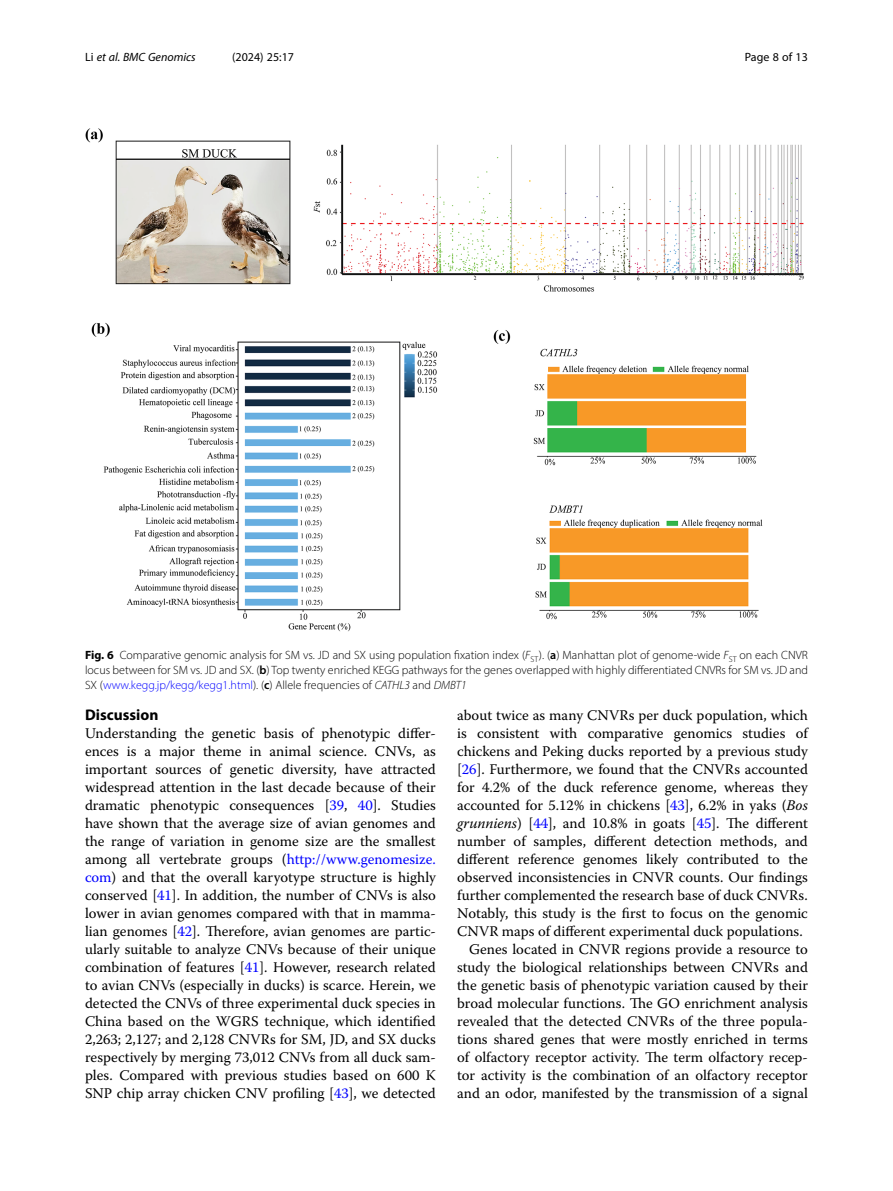
<style>
.page{position:relative;width:893px;height:1191px;background:#fff}
.page>*{position:absolute;margin:0;border:0;box-sizing:border-box;transform-origin:0 0}
.Head_1{font:700 15.45px "Myriad Pro";color:#000}
.Body_Text{font:14.7px/18px "Warnock Pro";color:#000;text-align:justify}
.Body_Text_Indent{font:14.7px/18px "Warnock Pro";color:#000;text-align:justify}
.Figure_Caption{font:300 12px/15px "Myriad Pro";color:#000;text-align:justify}
.t1{font:12px "Myriad Pro";color:#000}
.t2{font:italic 12px "Myriad Pro";color:#000}
.s1{font-style:normal}
.s2{font-weight:700}
.s3{font-style:italic}
.s4{font-weight:600}
.s5{color:#00f}
</style>
<div class="page">
<img style="left:85px;top:128px;width:719px;height:503px">
<p class="t2" style="left:85px;top:50px;width:112px"><span class="s1">Li</span> et al. BMC Genomics</p>
<p class="t1" style="left:232px;top:50px;width:63px">(2024) 25:17</p>
<p class="t1" style="left:745px;top:50px;width:65px">Page 8 of 13</p>
<p class="Figure_Caption" style="left:85px;top:647px;width:724px"><span class="s2">Fig. 6</span> Comparative genomic analysis for SM vs. JD and SX using population fixation index (<span class="s3">F</span><sub>ST</sub>). (<span class="s4">a</span>) Manhattan plot of genome-wide <span class="s3">F</span><sub>ST</sub> on each CNVR locus between for SM vs. JD and SX. (<span class="s4">b</span>) Top twenty enriched KEGG pathways for the genes overlapped with highly differentiated CNVRs for SM vs. JD and SX (<span class="s5">www.kegg.jp/kegg/kegg1.html</span>). (<span class="s4">c</span>) Allele frequencies of <span class="s3">CATHL3</span> and <span class="s3">DMBT1</span></p>
<p class="Head_1" style="left:85px;top:705px;width:75px">Discussion</p>
<p class="Body_Text" style="left:85px;top:724px;width:352px">Understanding the genetic basis of phenotypic differ&shy;ences is a major theme in animal science. CNVs, as important sources of genetic diversity, have attracted widespread attention in the last decade because of their dramatic phenotypic consequences [<span class="s5">39</span>, <span class="s5">40</span>]. Studies have shown that the average size of avian genomes and the range of variation in genome size are the smallest among all vertebrate groups (<span class="s5">http://www.genomesize. com</span>) and that the overall karyotype structure is highly conserved [<span class="s5">41</span>]. In addition, the number of CNVs is also lower in avian genomes compared with that in mamma&shy;lian genomes [<span class="s5">42</span>]. Therefore, avian genomes are partic&shy;ularly suitable to analyze CNVs because of their unique combination of features [<span class="s5">41</span>]. However, research related to avian CNVs (especially in ducks) is scarce. Herein, we detected the CNVs of three experimental duck species in China based on the WGRS technique, which identified 2,263; 2,127; and 2,128 CNVRs for SM, JD, and SX ducks respectively by merging 73,012 CNVs from all duck sam&shy;ples. Compared with previous studies based on 600 K SNP chip array chicken CNV profiling [<span class="s5">43</span>], we detected</p>
<p class="Body_Text" style="left:457px;top:706px;width:352px">about twice as many CNVRs per duck population, which is consistent with comparative genomics studies of chickens and Peking ducks reported by a previous study [<span class="s5">26</span>]. Furthermore, we found that the CNVRs accounted for 4.2% of the duck reference genome, whereas they accounted for 5.12% in chickens [<span class="s5">43</span>], 6.2% in yaks (<span class="s3">Bos grunniens</span>) [<span class="s5">44</span>], and 10.8% in goats [<span class="s5">45</span>]. The different number of samples, different detection methods, and different reference genomes likely contributed to the observed inconsistencies in CNVR counts. Our findings further complemented the research base of duck CNVRs.<br>Notably, this study is the first to focus on the genomic CNVR maps of different experimental duck populations.</p>
<p class="Body_Text_Indent" style="left:457px;top:940px;width:352px;text-indent:12px">Genes located in CNVR regions provide a resource to study the biological relationships between CNVRs and the genetic basis of phenotypic variation caused by their broad molecular functions. The GO enrichment analysis revealed that the detected CNVRs of the three popula&shy;tions shared genes that were mostly enriched in terms of olfactory receptor activity. The term olfactory recep&shy;tor activity is the combination of an olfactory receptor and an odor, manifested by the transmission of a signal</p>
</div>
